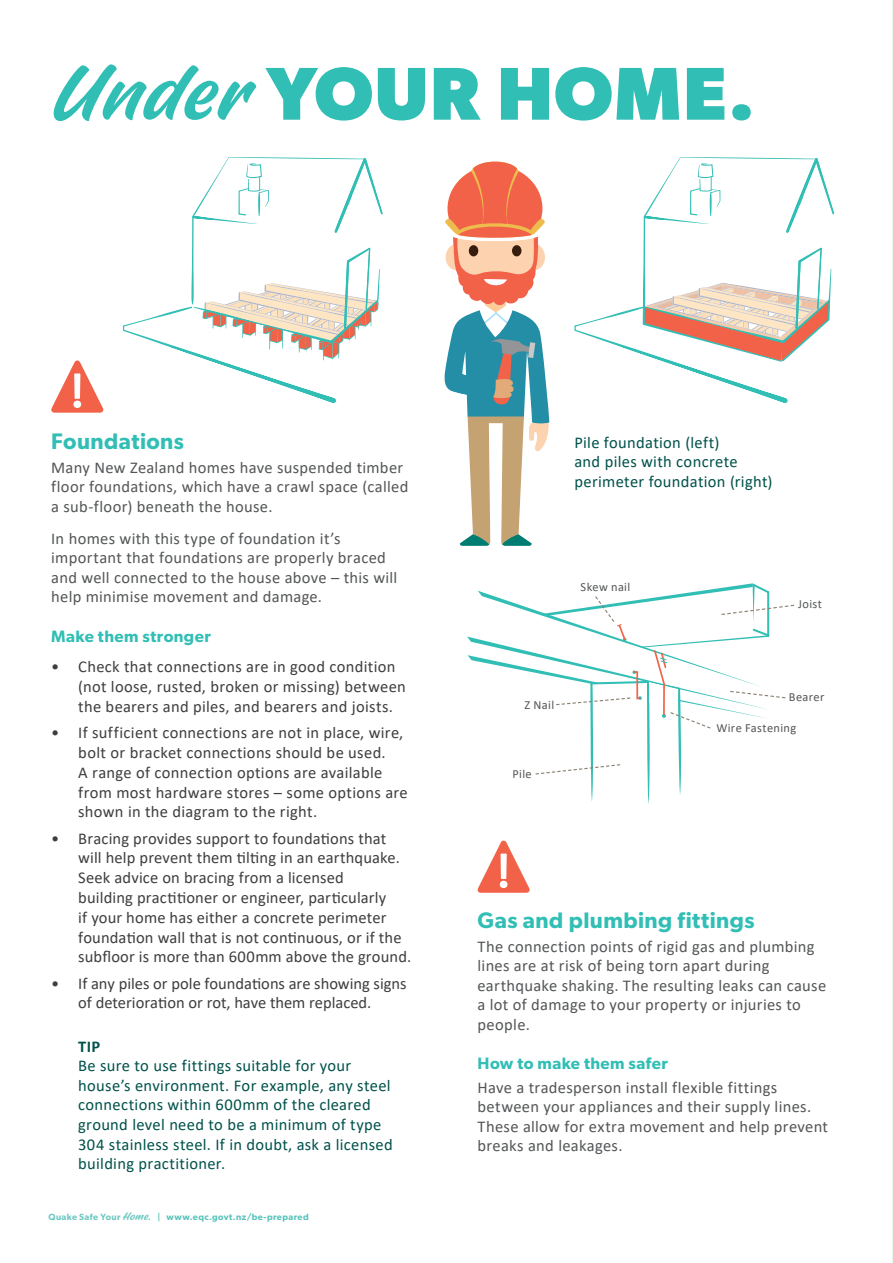
<style>
.page{position:relative;width:893px;height:1263px;background:#fff}
.page>*{position:absolute;margin:0;border:0;box-sizing:border-box;transform-origin:0 0}
.t1{font:700 75px "Gibson";letter-spacing:.015em;color:#31beb5}
.t2{font:600 22.5px "Gibson";letter-spacing:.02em;color:#31beb5}
.t3{font:16.5px/19.8px "Calibri";letter-spacing:.015em;color:#3e3e3f}
.Body_copy{font:16.5px/19.5px "Calibri";letter-spacing:.02em;color:#545557}
.Body_copy-2{font:16.5px/19.5px "Calibri";letter-spacing:.02em;color:#00524b}
.t4{font:600 16.5px "Gibson";letter-spacing:.025em;color:#31beb5}
.Body_copy-3{font:12.3px "Calibri";letter-spacing:.03em;color:#545557}
.t5{font:600 9px "Gibson";letter-spacing:.045em;color:#57c3bb}
.s1{font-family:"Fineday Style Twonon connect";font-weight:400;font-size:87px}
.s2{font-weight:700}
.s3{color:#6cc8c2}
.s4{font-family:"Fineday Style Twonon connect";font-weight:400;font-size:12px;color:#6cc8c2}
</style>
<div class="page">
<svg style="left:51px;top:360px;width:53px;height:53px"></svg>
<svg style="left:123px;top:157px;width:259px;height:246px"></svg>
<svg style="left:444px;top:157px;width:390px;height:736px"></svg>
<hr style="left:892px;top:0;width:1px;height:1263px;background:#ebf5e8">
<p class="t1" style="left:51px;top:49px;width:705px"><span class="s1">Under</span> YOUR HOME.</p>
<p class="t2" style="left:51px;top:428px;width:134px">Foundations</p>
<p class="Body_copy" style="left:51px;top:457px;width:358px">Many New Zealand homes have suspended timber floor foundations, which have a crawl space (called a sub-floor) beneath the house.</p>
<p class="Body_copy" style="left:51px;top:528px;width:347px">In homes with this type of foundation it’s important that foundations are properly braced and well connected to the house above – this will help minimise movement and damage.</p>
<p class="t4" style="left:51px;top:626px;width:161px">Make them stronger</p>
<p class="t3" style="left:78px;top:656px;width:329px;text-indent:-27px">• Check that connections are in good condition (not loose, rusted, broken or missing) between the bearers and piles, and bearers and joists.</p>
<p class="t3" style="left:78px;top:722px;width:331px;text-indent:-27px">• If sufficient connections are not in place, wire, bolt or bracket connections should be used.<br>A range of connection options are available from most hardware stores – some options are shown in the diagram to the right.</p>
<p class="t3" style="left:78px;top:828px;width:334px;text-indent:-27px">• Bracing provides support to foundations that will help prevent them tilting in an earthquake.<br>Seek advice on bracing from a licensed<br>building practitioner or engineer, particularly<br>if your home has either a concrete perimeter foundation wall that is not continuous, or if the subfloor is more than 600mm above the ground.</p>
<p class="t3" style="left:51px;top:973px;width:357px;text-align:center">• If any piles or pole foundations are showing signs of deterioration or rot, have them replaced.</p>
<p class="Body_copy-2" style="left:78px;top:1036px;width:316px"><span class="s2">TIP<br></span>Be sure to use fittings suitable for your house’s environment. For example, any steel connections within 600mm of the cleared ground level need to be a minimum of type 304 stainless steel. If in doubt, ask a licensed building practitioner.</p>
<p class="t5" style="left:48px;top:1211px;width:262px"><span class="s3">Quake Safe Your</span> <span class="s4">Home.</span> <span class="s3">|</span> www.eqc.govt.nz/be-prepared</p>
<p class="Body_copy-2" style="left:574px;top:432px;width:199px">Pile foundation (left)<br>and piles with concrete perimeter foundation (right)</p>
<p class="Body_copy-3" style="left:580px;top:578px;width:51px">Skew nail</p>
<p class="Body_copy-3" style="left:524px;top:696px;width:31px">Z Nail</p>
<p class="Body_copy-3" style="left:512px;top:765px;width:21px">Pile</p>
<p class="Body_copy-3" style="left:798px;top:595px;width:25px">Joist</p>
<p class="Body_copy-3" style="left:788px;top:688px;width:37px">Bearer</p>
<p class="Body_copy-3" style="left:716px;top:719px;width:81px">Wire Fastening</p>
<p class="t2" style="left:477px;top:906px;width:278px">Gas and plumbing fittings</p>
<p class="Body_copy" style="left:477px;top:936px;width:350px">The connection points of rigid gas and plumbing lines are at risk of being torn apart during earthquake shaking. The resulting leaks can cause a lot of damage to your property or injuries to people.</p>
<p class="t4" style="left:477px;top:1053px;width:192px">How to make them safer</p>
<p class="Body_copy" style="left:477px;top:1077px;width:352px">Have a tradesperson install flexible fittings between your appliances and their supply lines.<br>These allow for extra movement and help prevent breaks and leakages.</p>
</div>
